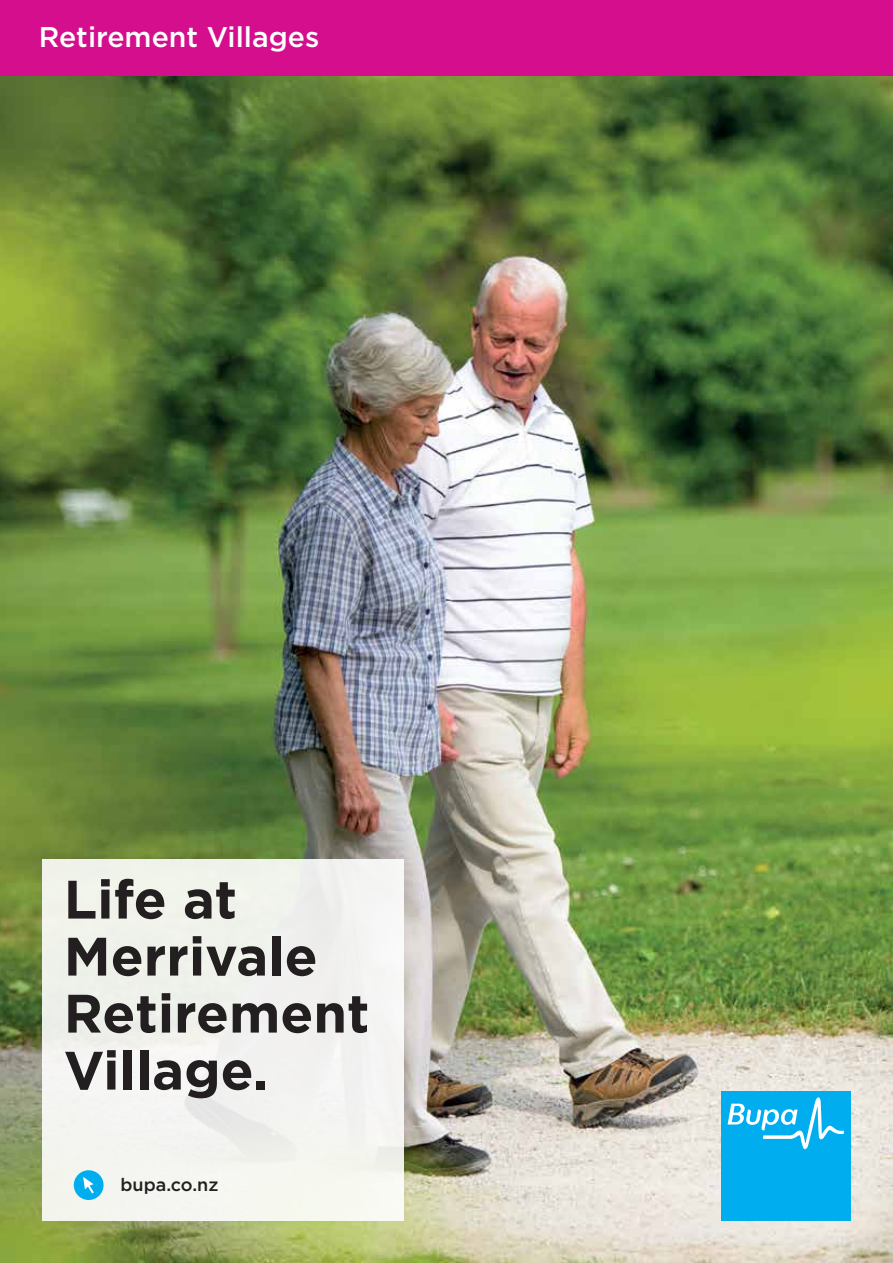
<style>
.page{position:relative;width:893px;height:1263px;background:#fff}
.page>*{position:absolute;margin:0;border:0;box-sizing:border-box;transform-origin:0 0}
.t1{font:700 54px/57px "Gotham";color:#231f20}
.t2{font:500 28.5px "Gotham";color:#fff}
.t3{font:500 18px "Gotham";color:#231f20}
</style>
<div class="page">
<img style="left:0;top:76px;width:893px;height:1187px">
<div style="left:721px;top:1091px;width:129px;height:129px;background:#00aeef"></div>
<svg style="left:728px;top:1097px;width:116px;height:52px"></svg>
<div style="left:0;top:0;width:893px;height:76px;background:#d40e8c"></div>
<div style="left:43px;top:859px;width:361px;height:361px;background:#f2f3ef"></div>
<svg style="left:74px;top:1170px;width:30px;height:30px"></svg>
<p class="t2" style="left:39px;top:21px;width:282px">Retirement Villages</p>
<p class="t1" style="left:64px;top:869px;width:307px">Life at<br>Merrivale<br>Retirement<br>Village.</p>
<p class="t3" style="left:121px;top:1174px;width:99px">bupa.co.nz</p>
</div>
